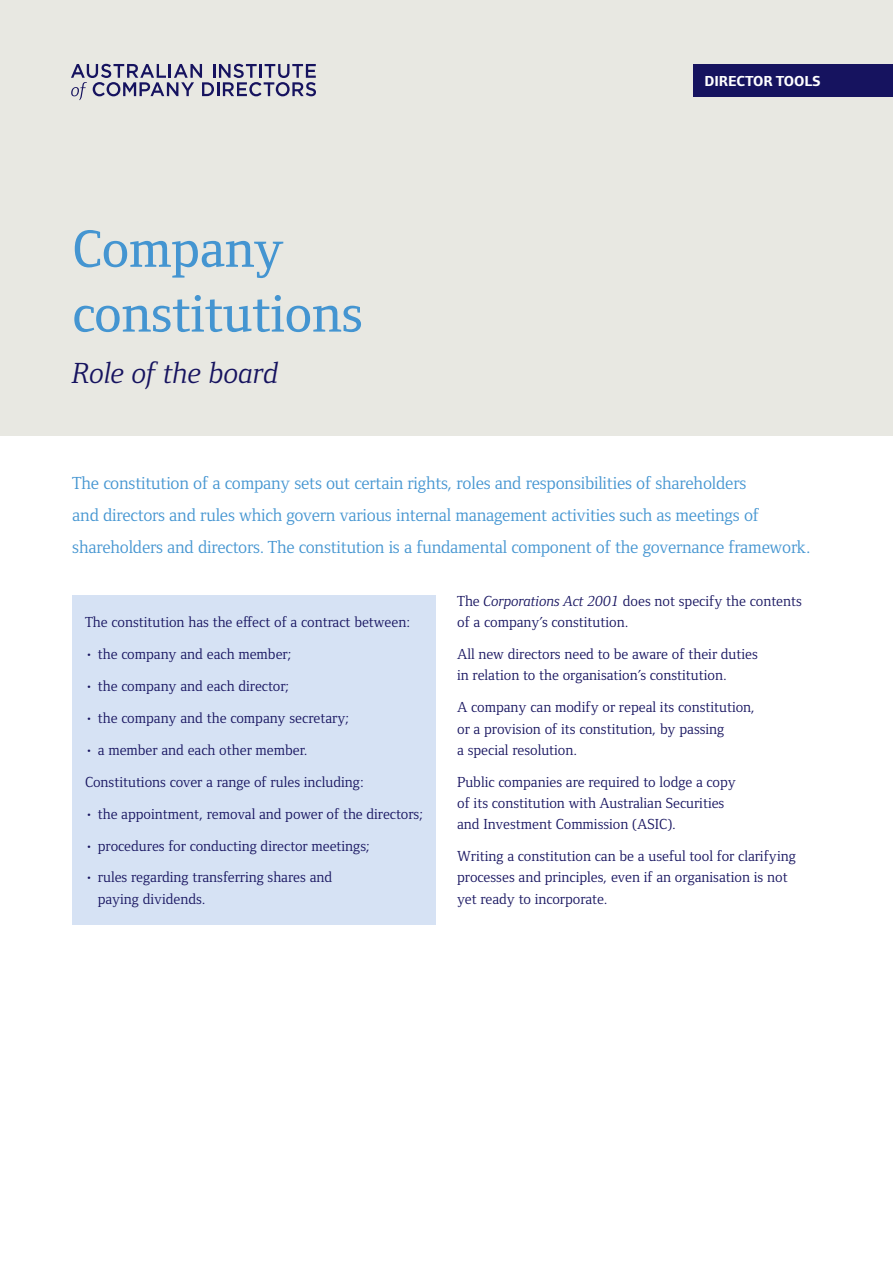
<style>
.page{position:relative;width:893px;height:1263px;background:#fff}
.page>*{position:absolute;margin:0;border:0;box-sizing:border-box;transform-origin:0 0}
.t1{font:500 54px/64.8px "Foundry Form Serif";letter-spacing:-.005em;color:#4495d1}
.t2{font:italic 30px "Foundry Form Serif";color:#16135f}
.t3{font:18px/32px "Foundry Form Serif";letter-spacing:-.01em;color:#4495d1}
.t4{font:15px/21.3px "Foundry Form Serif";color:#16135f}
.t5{font:700 15px "Foundry Form Sans";color:#fff}
.s1{font-style:italic}
</style>
<div class="page">
<div style="left:0;top:0;width:893px;height:436px;background:#e8e8e2"></div>
<svg style="left:71px;top:64px;width:245px;height:36px"></svg>
<div style="left:693px;top:64px;width:200px;height:33px;background:#16135f"></div>
<div style="left:72px;top:595px;width:364px;height:330px;background:#d6e2f4"></div>
<h1 class="t1" style="left:72px;top:216px;width:292px">Company constitutions</h1>
<h2 class="t2" style="left:72px;top:356px;width:208px">Role of the board</h2>
<p class="t5" style="left:704px;top:72px;width:118px">DIRECTOR TOOLS</p>
<p class="t3" style="left:72px;top:467px;width:740px">The constitution of a company sets out certain rights, roles and responsibilities of shareholders<br>and directors and rules which govern various internal management activities such as meetings of shareholders and directors. The constitution is a fundamental component of the governance framework.</p>
<p class="t4" style="left:457px;top:590px;width:346px">The <span class="s1">Corporations Act 2001</span> does not specify the contents of a company’s constitution.</p>
<p class="t4" style="left:457px;top:643px;width:302px">All new directors need to be aware of their duties in relation to the organisation’s constitution.</p>
<p class="t4" style="left:457px;top:697px;width:299px">A company can modify or repeal its constitution, or a provision of its constitution, by passing<br>a special resolution.</p>
<p class="t4" style="left:457px;top:771px;width:280px">Public companies are required to lodge a copy of its constitution with Australian Securities and Investment Commission (ASIC).</p>
<p class="t4" style="left:457px;top:845px;width:340px">Writing a constitution can be a useful tool for clarifying processes and principles, even if an organisation is not yet ready to incorporate.</p>
<p class="t4" style="left:85px;top:612px;width:327px">The constitution has the effect of a contract between:</p>
<p class="t4" style="left:85px;top:643px;width:208px">• the company and each member;</p>
<p class="t4" style="left:85px;top:675px;width:206px">• the company and each director;</p>
<p class="t4" style="left:85px;top:707px;width:266px">• the company and the company secretary;</p>
<p class="t4" style="left:85px;top:734px;width:280px;line-height:32px">• a member and each other member.<br>Constitutions cover a range of rules including:</p>
<p class="t4" style="left:85px;top:803px;width:340px">• the appointment, removal and power of the directors;</p>
<p class="t4" style="left:85px;top:835px;width:286px">• procedures for conducting director meetings;</p>
<p class="t4" style="left:98px;top:867px;width:236px;text-indent:-13px">• rules regarding transferring shares and paying dividends.</p>
</div>
